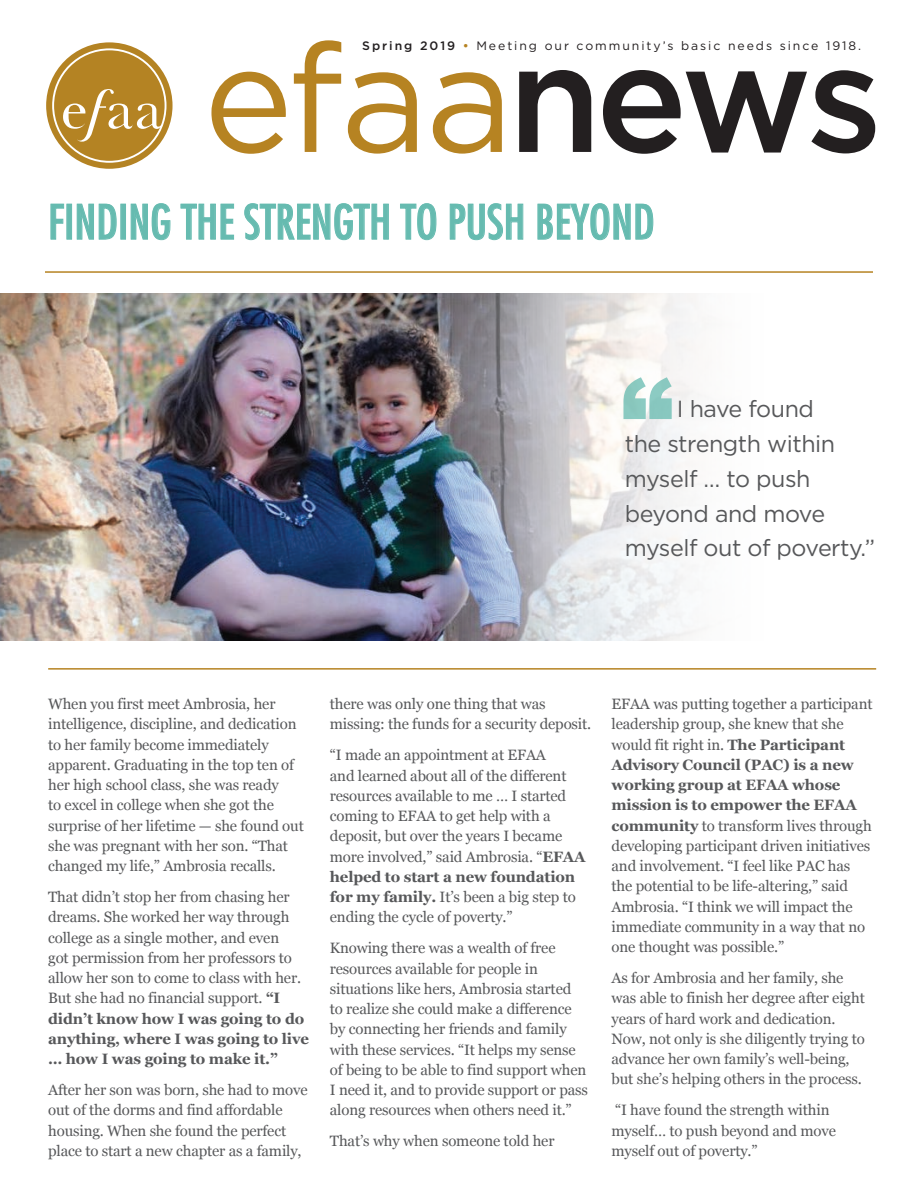
<style>
.page{position:relative;width:918px;height:1188px;background:#fff}
.page>*{position:absolute;margin:0;border:0;box-sizing:border-box;transform-origin:0 0}
.t1{font:152.1px "Gotham";color:#b68322}
.t2{font:condensed 46.5px "Futura Std";color:#66bbb0}
.t3{font:23.25px/35px "Gotham";letter-spacing:-.02em;color:#57585a}
.t4{font:15px/20.2px "Georgia";letter-spacing:-.01em;color:#57585a}
.t5{font:12.3px "Gotham";letter-spacing:.16em;color:#231f20}
.s1{font-weight:500;color:#231f20}
.s2{font-weight:500}
.s3{font-weight:500;color:#b68322}
.s4{font-weight:700}
</style>
<div class="page">
<svg style="left:51px;top:204px;width:13px;height:36px"></svg>
<div style="left:67px;top:204px;width:5px;height:35px;border:1px solid #66bbb0"></div>
<svg style="left:77px;top:204px;width:40px;height:36px"></svg>
<div style="left:121px;top:204px;width:5px;height:35px;border:1px solid #66bbb0"></div>
<svg style="left:131px;top:203px;width:40px;height:37px"></svg>
<svg style="left:181px;top:204px;width:53px;height:36px"></svg>
<svg style="left:244px;top:203px;width:145px;height:37px"></svg>
<svg style="left:400px;top:203px;width:36px;height:37px"></svg>
<svg style="left:450px;top:203px;width:73px;height:37px"></svg>
<svg style="left:537px;top:203px;width:116px;height:37px"></svg>
<svg style="left:46px;top:42px;width:127px;height:127px"></svg>
<hr style="left:45px;top:271px;width:828px;height:2px;background:#b68322">
<img style="left:0;top:294px;width:700px;height:346px">
<svg style="left:623px;top:377px;width:49px;height:42px"></svg>
<hr style="left:48px;top:668px;width:828px;height:2px;background:#b68322">
<h1 class="t1" style="left:203px;top:6px;width:681px">efaa<span class="s1">news</span></h1>
<p class="t5" style="left:362px;top:38px;width:500px"><span class="s2">Spring 2019</span> <span class="s3">•</span> Meeting our community’s basic needs since 1918.</p>
<h2 class="t2" style="left:48px;top:194px;width:608px">FINDING THE STRENGTH TO PUSH BEYOND</h2>
<h3 class="t3" style="left:625px;top:391px;width:252px;text-indent:52px">I have found<br>the strength within myself … to push beyond and move myself out of poverty.”</h3>
<p class="t4" style="left:48px;top:693px;width:257px">When you first meet Ambrosia, her intelligence, discipline, and dedication to her family become immediately apparent. Graduating in the top ten of her high school class, she was ready<br>to excel in college when she got the surprise of her lifetime — she found out she was pregnant with her son. “That changed my life,” Ambrosia recalls.</p>
<p class="t4" style="left:48px;top:886px;width:262px">That didn’t stop her from chasing her dreams. She worked her way through college as a single mother, and even<br>got permission from her professors to allow her son to come to class with her.<br>But she had no financial support. <span class="s4">“I didn’t know how I was going to do anything, where I was going to live … how I was going to make it.”</span></p>
<p class="t4" style="left:48px;top:1079px;width:261px">After her son was born, she had to move out of the dorms and find affordable housing. When she found the perfect place to start a new chapter as a family,</p>
<p class="t4" style="left:330px;top:693px;width:263px">there was only one thing that was missing: the funds for a security deposit.</p>
<p class="t4" style="left:330px;top:744px;width:257px">“I made an appointment at EFAA<br>and learned about all of the different resources available to me … I started coming to EFAA to get help with a deposit, but over the years I became more involved,” said Ambrosia. “<span class="s4">EFAA helped to start a new foundation for my family.</span> It’s been a big step to ending the cycle of poverty.”</p>
<p class="t4" style="left:330px;top:937px;width:260px">Knowing there was a wealth of free resources available for people in situations like hers, Ambrosia started to realize she could make a difference by connecting her friends and family with these services. “It helps my sense of being to be able to find support when I need it, and to provide support or pass along resources when others need it.”</p>
<p class="t4" style="left:330px;top:1131px;width:226px">That’s why when someone told her</p>
<p class="t4" style="left:612px;top:693px;width:263px">EFAA was putting together a participant leadership group, she knew that she would fit right in. <span class="s4">The Participant Advisory Council (PAC) is a new working group at EFAA whose mission is to empower the EFAA community</span> to transform lives through developing participant driven initiatives and involvement. “I feel like PAC has the potential to be life-altering,” said Ambrosia. “I think we will impact the immediate community in a way that no one thought was possible.”</p>
<p class="t4" style="left:612px;top:967px;width:255px">As for Ambrosia and her family, she was able to finish her degree after eight years of hard work and dedication.<br>Now, not only is she diligently trying to advance her own family’s well-being, but she’s helping others in the process.</p>
<p class="t4" style="left:612px;top:1099px;width:226px">“I have found the strength within myself… to push beyond and move myself out of poverty.”</p>
</div>
